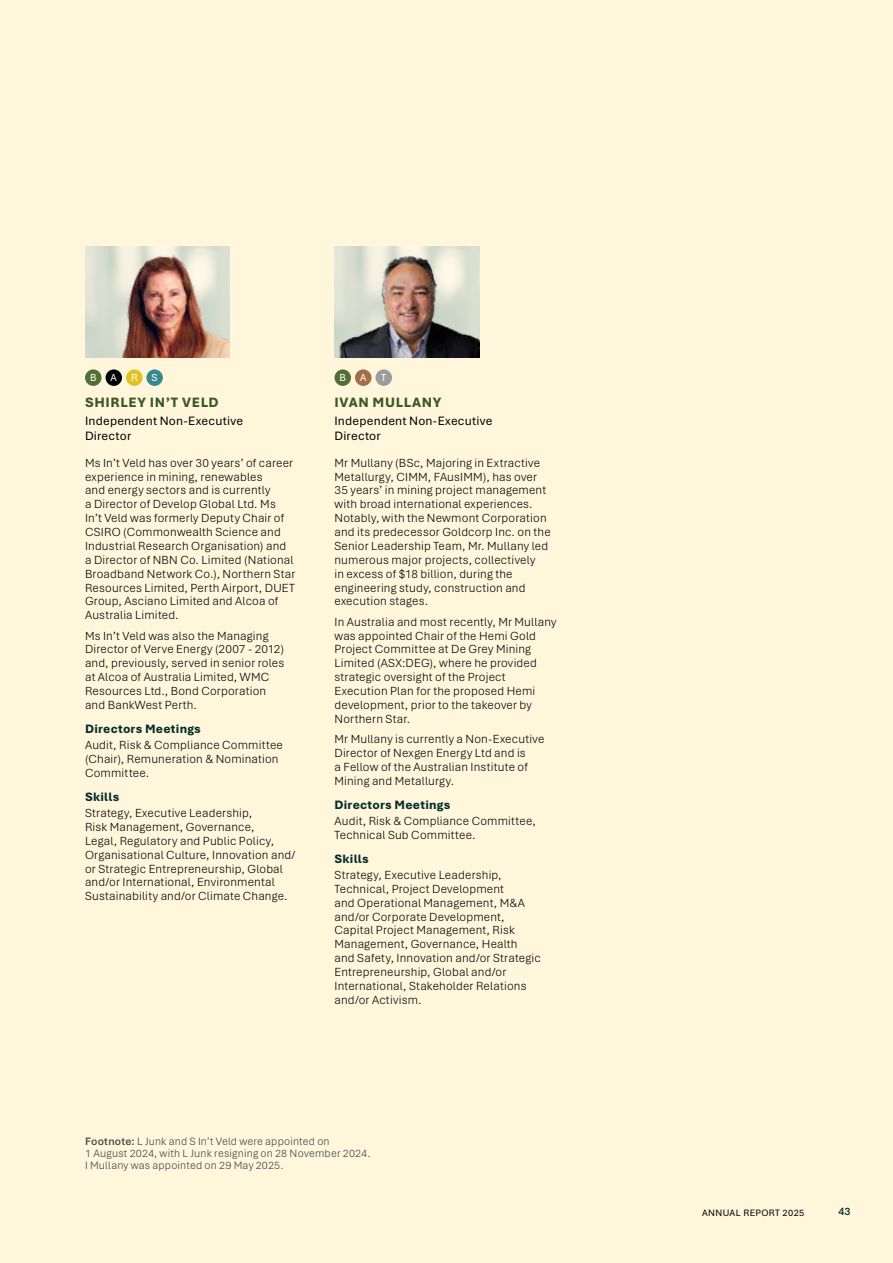
<style>
.page{position:relative;width:893px;height:1263px;background:#fff6dc}
.page>*{position:absolute;margin:0;border:0;box-sizing:border-box;transform-origin:0 0}
.t1{font:800 14.25px "Aptos";letter-spacing:.045em;color:#3c5724}
.t2{font:12.75px/14.2px "Aptos";letter-spacing:.015em;color:#000}
.t3{font:800 12.75px "Aptos";letter-spacing:.015em;color:#032e2b}
.t4{font:300 12.3px/13.8px "Aptos";letter-spacing:.015em;color:#000}
.t5{font:300 11.25px/12px "Aptos";letter-spacing:.015em;color:#414042}
.t6{font:600 11.25px "Aptos";color:#032e2b}
.t7{font:10.65px "Aptos";color:#fff}
.t8{font:9.75px "Aptos";letter-spacing:.04em;color:#000}
.s1{font-weight:600}
</style>
<div class="page">
<img style="left:334px;top:247px;width:145px;height:110px">
<img style="left:85px;top:247px;width:145px;height:110px">
<img style="left:105px;top:249px;width:125px;height:108px">
<div style="left:85px;top:369px;width:17px;height:17px;background:#527033;border-radius:50%"></div>
<div style="left:106px;top:369px;width:16px;height:17px;background:#000;border-radius:50%"></div>
<div style="left:126px;top:369px;width:17px;height:17px;background:#e2c122;border-radius:50%"></div>
<div style="left:146px;top:369px;width:17px;height:17px;background:#38888d;border-radius:50%"></div>
<div style="left:334px;top:369px;width:17px;height:17px;background:#527033;border-radius:50%"></div>
<div style="left:355px;top:369px;width:16px;height:17px;background:#a56d46;border-radius:50%"></div>
<div style="left:376px;top:369px;width:16px;height:17px;background:#9d9c9c;border-radius:50%"></div>
<p class="t7" style="left:90px;top:371px;width:8px">B</p>
<p class="t7" style="left:111px;top:371px;width:8px">A</p>
<p class="t7" style="left:131px;top:371px;width:8px">R</p>
<p class="t7" style="left:152px;top:371px;width:8px">S</p>
<p class="t7" style="left:339px;top:371px;width:8px">B</p>
<p class="t7" style="left:360px;top:371px;width:8px">A</p>
<p class="t7" style="left:381px;top:371px;width:7px">T</p>
<p class="t1" style="left:85px;top:392px;width:135px">SHIRLEY IN’T VELD</p>
<p class="t2" style="left:85px;top:414px;width:160px">Independent Non-Executive<br>Director</p>
<p class="t4" style="left:85px;top:455px;width:212px">Ms In’t Veld has over 30 years’ of career experience in mining, renewables<br>and energy sectors and is currently<br>a Director of Develop Global Ltd. Ms In’t Veld was formerly Deputy Chair of CSIRO (Commonwealth Science and Industrial Research Organisation) and a Director of NBN Co. Limited (National Broadband Network Co.), Northern Star Resources Limited, Perth Airport, DUET Group, Asciano Limited and Alcoa of Australia Limited.</p>
<p class="t4" style="left:85px;top:628px;width:201px">Ms In’t Veld was also the Managing Director of Verve Energy (2007 - 2012) and, previously, served in senior roles at Alcoa of Australia Limited, WMC Resources Ltd., Bond Corporation and BankWest Perth.</p>
<p class="t3" style="left:85px;top:720px;width:117px">Directors Meetings</p>
<p class="t4" style="left:85px;top:738px;width:199px">Audit, Risk &amp; Compliance Committee (Chair), Remuneration &amp; Nomination<br>Committee.</p>
<p class="t3" style="left:85px;top:788px;width:36px">Skills</p>
<p class="t4" style="left:85px;top:806px;width:212px">Strategy, Executive Leadership,<br>Risk Management, Governance,<br>Legal, Regulatory and Public Policy, Organisational Culture, Innovation and/ or Strategic Entrepreneurship, Global and/or International, Environmental Sustainability and/or Climate Change.</p>
<p class="t1" style="left:334px;top:392px;width:109px">IVAN MULLANY</p>
<p class="t2" style="left:334px;top:414px;width:160px">Independent Non-Executive<br>Director</p>
<p class="t4" style="left:334px;top:455px;width:218px">Mr Mullany (BSc, Majoring in Extractive Metallurgy, CIMM, FAusIMM), has over 35 years’ in mining project management with broad international experiences.<br>Notably, with the Newmont Corporation and its predecessor Goldcorp Inc. on the Senior Leadership Team, Mr. Mullany led numerous major projects, collectively<br>in excess of $18 billion, during the engineering study, construction and execution stages.</p>
<p class="t4" style="left:334px;top:614px;width:223px">In Australia and most recently, Mr Mullany was appointed Chair of the Hemi Gold Project Committee at De Grey Mining Limited (ASX:DEG), where he provided strategic oversight of the Project Execution Plan for the proposed Hemi development, prior to the takeover by Northern Star.</p>
<p class="t4" style="left:334px;top:732px;width:211px">Mr Mullany is currently a Non-Executive Director of Nexgen Energy Ltd and is<br>a Fellow of the Australian Institute of Mining and Metallurgy.</p>
<p class="t3" style="left:334px;top:796px;width:117px">Directors Meetings</p>
<p class="t4" style="left:334px;top:813px;width:203px">Audit, Risk &amp; Compliance Committee,<br>Technical Sub Committee.</p>
<p class="t3" style="left:334px;top:850px;width:36px">Skills</p>
<p class="t4" style="left:334px;top:867px;width:208px">Strategy, Executive Leadership, Technical, Project Development<br>and Operational Management, M&amp;A and/or Corporate Development, Capital Project Management, Risk Management, Governance, Health and Safety, Innovation and/or Strategic Entrepreneurship, Global and/or International, Stakeholder Relations and/or Activism.</p>
<p class="t5" style="left:85px;top:1135px;width:287px"><span class="s1">Footnote:</span> L Junk and S In’t Veld were appointed on<br>1 August 2024, with L Junk resigning on 28 November 2024.<br>I Mullany was appointed on 29 May 2025.</p>
<p class="t8" style="left:702px;top:1205px;width:104px">ANNUAL REPORT 2025</p>
<p class="t6" style="left:838px;top:1204px;width:14px">43</p>
</div>
